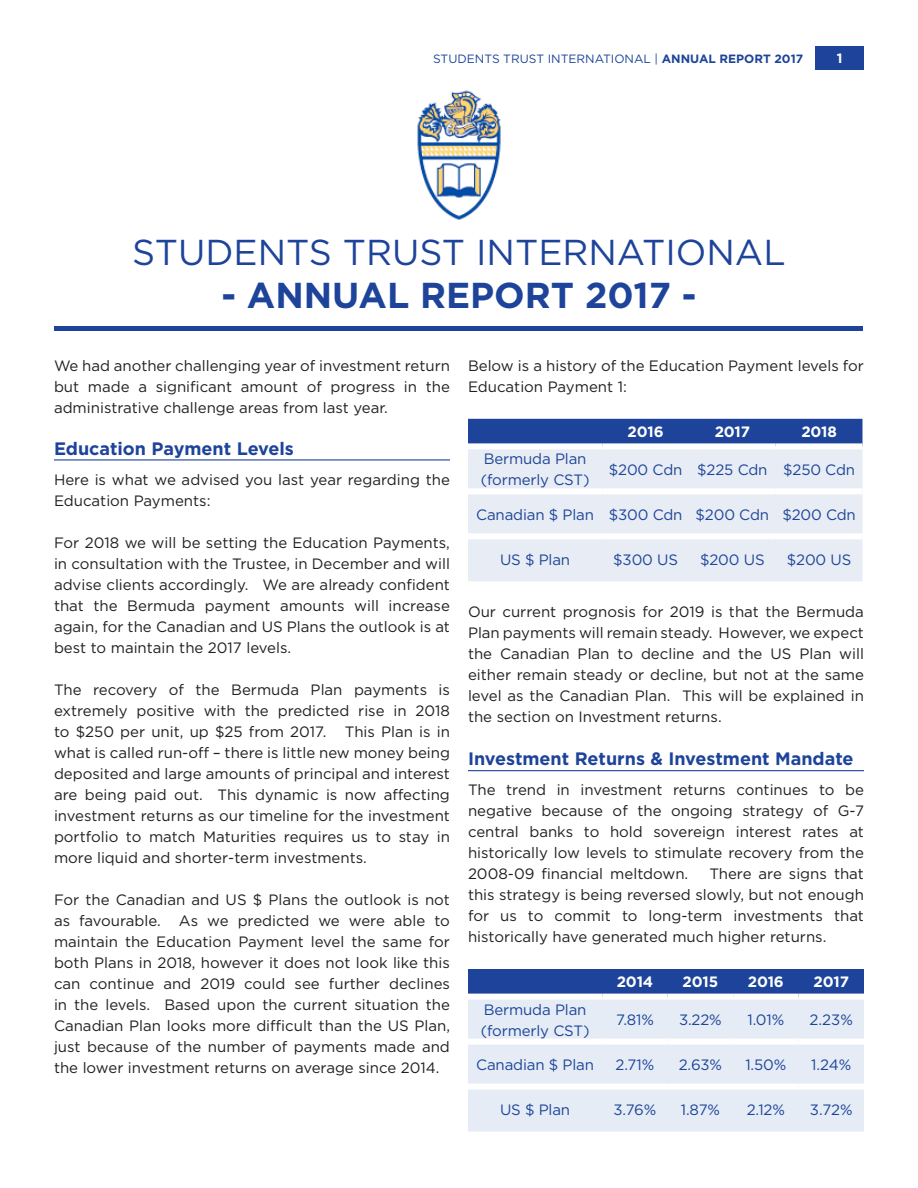
<style>
.page{position:relative;width:918px;height:1188px;background:#fff}
.page>*{position:absolute;margin:0;border:0;box-sizing:border-box;transform-origin:0 0}
.t1{font:36px "Gotham";color:#1d449a}
.t2{font:700 36px "Gotham";color:#1d449a}
.t3{font:700 18px "Gotham";color:#1d449a}
.t4{font:15px/21px "Gotham";color:#231f20;text-align:justify}
.t5{font:15px/21px "Gotham";letter-spacing:-.01em;color:#1d4699}
.t6{font:700 15px "Gotham";letter-spacing:-.01em;color:#fff}
.t7{font:700 13.5px "Gotham";color:#fff}
.t8{font:12px "Gotham";color:#1d449a}
.s1{font-weight:700}
</style>
<div class="page">
<div style="left:815px;top:46px;width:49px;height:24px;background:#1d449a"></div>
<div style="left:468px;top:419px;width:394px;height:24px;background:#1d449a"></div>
<div style="left:468px;top:449px;width:394px;height:132px;background:#e8ecf4"></div>
<div style="left:468px;top:488px;width:134px;height:6px;background:#fff"></div>
<div style="left:602px;top:488px;width:87px;height:6px;background:#fff"></div>
<div style="left:689px;top:488px;width:87px;height:6px;background:#fff"></div>
<div style="left:776px;top:488px;width:86px;height:6px;background:#fff"></div>
<div style="left:468px;top:533px;width:134px;height:6px;background:#fff"></div>
<div style="left:602px;top:533px;width:87px;height:6px;background:#fff"></div>
<div style="left:689px;top:533px;width:87px;height:6px;background:#fff"></div>
<div style="left:776px;top:533px;width:86px;height:6px;background:#fff"></div>
<div style="left:468px;top:969px;width:396px;height:25px;background:#1d449a"></div>
<div style="left:468px;top:1000px;width:396px;height:132px;background:#e6ecf6"></div>
<div style="left:468px;top:1039px;width:134px;height:6px;background:#fff"></div>
<div style="left:602px;top:1039px;width:66px;height:6px;background:#fff"></div>
<div style="left:668px;top:1039px;width:65px;height:6px;background:#fff"></div>
<div style="left:733px;top:1039px;width:66px;height:6px;background:#fff"></div>
<div style="left:799px;top:1039px;width:65px;height:6px;background:#fff"></div>
<div style="left:468px;top:1084px;width:134px;height:6px;background:#fff"></div>
<div style="left:602px;top:1084px;width:66px;height:6px;background:#fff"></div>
<div style="left:668px;top:1084px;width:65px;height:6px;background:#fff"></div>
<div style="left:733px;top:1084px;width:66px;height:6px;background:#fff"></div>
<div style="left:799px;top:1084px;width:65px;height:6px;background:#fff"></div>
<hr style="left:54px;top:459px;width:396px;height:1px;background:#1d449a">
<div style="left:55px;top:326px;width:808px;height:5px;background:#1d449a"></div>
<img style="left:417px;top:90px;width:84px;height:130px">
<hr style="left:468px;top:770px;width:396px;height:1px;background:#1d449a">
<p class="t8" style="left:433px;top:51px;width:372px">STUDENTS TRUST INTERNATIONAL | <span class="s1">ANNUAL REPORT 2017</span></p>
<p class="t7" style="left:837px;top:49px;width:7px">1</p>
<p class="t1" style="left:132px;top:229px;width:655px">STUDENTS TRUST INTERNATIONAL</p>
<p class="t2" style="left:221px;top:272px;width:477px">- ANNUAL REPORT 2017 -</p>
<p class="t4" style="left:54px;top:355px;width:398px">We had another challenging year of investment return but made a significant amount of progress in the administrative challenge areas from last year.</p>
<p class="t3" style="left:54px;top:436px;width:242px">Education Payment Levels</p>
<p class="t4" style="left:54px;top:469px;width:397px">Here is what we advised you last year regarding the<br>Education Payments:</p>
<p class="t4" style="left:54px;top:532px;width:398px">For 2018 we will be setting the Education Payments, in consultation with the Trustee, in December and will advise clients accordingly. We are already confident that the Bermuda payment amounts will increase again, for the Canadian and US Plans the outlook is at best to maintain the 2017 levels.</p>
<p class="t4" style="left:54px;top:679px;width:398px">The recovery of the Bermuda Plan payments is extremely positive with the predicted rise in 2018 to $250 per unit, up $25 from 2017. This Plan is in what is called run-off – there is little new money being deposited and large amounts of principal and interest are being paid out. This dynamic is now affecting investment returns as our timeline for the investment portfolio to match Maturities requires us to stay in more liquid and shorter-term investments.</p>
<p class="t4" style="left:54px;top:889px;width:398px">For the Canadian and US $ Plans the outlook is not as favourable. As we predicted we were able to maintain the Education Payment level the same for both Plans in 2018, however it does not look like this can continue and 2019 could see further declines in the levels. Based upon the current situation the Canadian Plan looks more difficult than the US Plan, just because of the number of payments made and the lower investment returns on average since 2014.</p>
<p class="t4" style="left:468px;top:355px;width:398px">Below is a history of the Education Payment levels for<br>Education Payment 1:</p>
<p class="t6" style="left:628px;top:422px;width:38px">2016</p>
<p class="t6" style="left:715px;top:422px;width:37px">2017</p>
<p class="t6" style="left:801px;top:422px;width:37px">2018</p>
<p class="t5" style="left:481px;top:448px;width:110px">Bermuda Plan (formerly CST)</p>
<p class="t5" style="left:609px;top:459px;width:75px">$200 Cdn</p>
<p class="t5" style="left:697px;top:459px;width:72px">$225 Cdn</p>
<p class="t5" style="left:783px;top:459px;width:73px">$250 Cdn</p>
<p class="t5" style="left:476px;top:504px;width:119px">Canadian $ Plan</p>
<p class="t5" style="left:609px;top:504px;width:75px">$300 Cdn</p>
<p class="t5" style="left:696px;top:504px;width:75px">$200 Cdn</p>
<p class="t5" style="left:782px;top:504px;width:75px">$200 Cdn</p>
<p class="t5" style="left:500px;top:549px;width:72px">US $ Plan</p>
<p class="t5" style="left:613px;top:549px;width:66px">$300 US</p>
<p class="t5" style="left:700px;top:549px;width:66px">$200 US</p>
<p class="t5" style="left:787px;top:549px;width:66px">$200 US</p>
<p class="t4" style="left:468px;top:601px;width:398px">Our current prognosis for 2019 is that the Bermuda Plan payments will remain steady. However, we expect the Canadian Plan to decline and the US Plan will either remain steady or decline, but not at the same level as the Canadian Plan. This will be explained in the section on Investment returns.</p>
<p class="t3" style="left:468px;top:747px;width:387px">Investment Returns &amp; Investment Mandate</p>
<p class="t4" style="left:468px;top:779px;width:398px">The trend in investment returns continues to be negative because of the ongoing strategy of G-7 central banks to hold sovereign interest rates at historically low levels to stimulate recovery from the 2008-09 financial meltdown.</p>
<p class="t4" style="left:468px;top:863px;width:398px;text-indent:241px">There are signs that this strategy is being reversed slowly, but not enough for us to commit to long-term investments that historically have generated much higher returns.</p>
<p class="t6" style="left:617px;top:972px;width:38px">2014</p>
<p class="t6" style="left:683px;top:972px;width:37px">2015</p>
<p class="t6" style="left:748px;top:972px;width:38px">2016</p>
<p class="t6" style="left:814px;top:972px;width:37px">2017</p>
<p class="t5" style="left:481px;top:998px;width:110px">Bermuda Plan (formerly CST)</p>
<p class="t5" style="left:616px;top:1009px;width:39px">7.81%</p>
<p class="t5" style="left:679px;top:1009px;width:44px">3.22%</p>
<p class="t5" style="left:748px;top:1009px;width:38px">1.01%</p>
<p class="t5" style="left:810px;top:1009px;width:45px">2.23%</p>
<p class="t5" style="left:476px;top:1054px;width:119px">Canadian $ Plan</p>
<p class="t5" style="left:616px;top:1054px;width:40px">2.71%</p>
<p class="t5" style="left:679px;top:1054px;width:45px">2.63%</p>
<p class="t5" style="left:745px;top:1054px;width:42px">1.50%</p>
<p class="t5" style="left:811px;top:1054px;width:42px">1.24%</p>
<p class="t5" style="left:500px;top:1099px;width:72px">US $ Plan</p>
<p class="t5" style="left:614px;top:1099px;width:44px">3.76%</p>
<p class="t5" style="left:681px;top:1099px;width:41px">1.87%</p>
<p class="t5" style="left:747px;top:1099px;width:40px">2.12%</p>
<p class="t5" style="left:810px;top:1099px;width:44px">3.72%</p>
</div>
